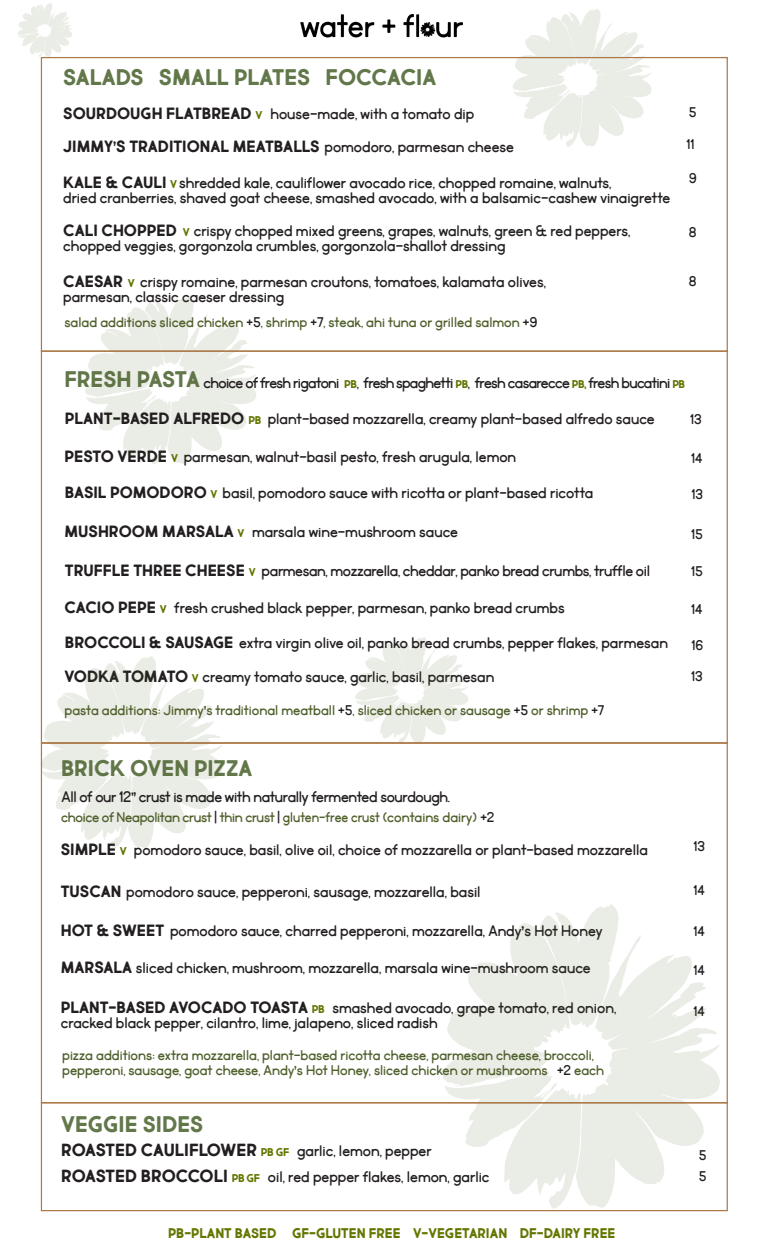
<style>
.page{position:relative;width:765px;height:1260px;background:#fff}
.page>*{position:absolute;margin:0;border:0;box-sizing:border-box;transform-origin:0 0}
.t1{font:22.5px "Market Fresh Bold All Caps";color:#62774a}
.t2{font:16.25px "Market Fresh";color:#231f20}
.t3{font:16.25px "Market Fresh";letter-spacing:-.02em;color:#231f20}
.t4{font:16.25px "Market Fresh";letter-spacing:-.04em;color:#231f20}
.t5{font:16.25px "Market Fresh Bold All Caps";color:#231f20}
.t6{font:15px "Market Fresh";color:#51612d}
.t7{font:15px "Market Fresh";letter-spacing:-.02em;color:#51612d}
.t8{font:700 15px "Market Fresh";color:#637600}
.t9{font:15px "Market Fresh";color:#231f20}
.s1{font-family:"Market Fresh Bold All Caps"}
.s2{font-family:"Market Fresh Bold All Caps";font-size:11.25px;color:#637600}
.s3{font-family:"Market Fresh"}
.s4{color:#231f20}
.s5{font-family:"Market Fresh Bold All Caps";font-size:17.5px}
</style>
<div class="page">
<img style="left:301px;top:13px;width:162px;height:25px">
<svg style="left:619px;top:935px;width:101px;height:249px;fill:#eaece6"></svg>
<svg style="left:663px;top:987px;width:14px;height:13px"></svg>
<svg style="left:686px;top:1033px;width:9px;height:2px"></svg>
<svg style="left:664px;top:959px;width:7px;height:6px"></svg>
<svg style="left:443px;top:904px;width:176px;height:305px"></svg>
<svg style="left:85px;top:297px;width:172px;height:167px"></svg>
<svg style="left:355px;top:637px;width:114px;height:104px"></svg>
<svg style="left:513px;top:9px;width:139px;height:138px"></svg>
<svg style="left:18px;top:3px;width:54px;height:54px"></svg>
<svg style="left:41px;top:656px;width:189px;height:345px"></svg>
<div style="left:41px;top:1102px;width:687px;height:109px;border:1px solid #ac7a49"></div>
<p class="t1" style="left:63px;top:60px;width:375px">SALADS SMALL PLATES FOCCACIA</p>
<p class="t2" style="left:63px;top:103px;width:413px"><span class="s1">SOURDOUGH FLATBREAD</span> <span class="s2">V</span> house-made, with a tomato dip</p>
<p class="t9" style="left:689px;top:102px;width:9px">5</p>
<p class="t5" style="left:63px;top:134px;width:452px">JIMMY’S TRADITIONAL MEATBALLS <span class="s3">pomodoro, parmesan cheese</span></p>
<p class="t9" style="left:686px;top:135px;width:10px">11</p>
<p class="t2" style="left:63px;top:172px;width:550px"><span class="s1">KALE &amp; CAULI</span> <span class="s2">V</span> shredded kale, cauliflower avocado rice, chopped romaine, walnuts,</p>
<p class="t2" style="left:63px;top:187px;width:609px">dried cranberries, shaved goat cheese, smashed avocado, with a balsamic-cashew vinaigrette</p>
<p class="t2" style="left:63px;top:221px;width:569px"><span class="s1">CALI CHOPPED</span> <span class="s2">V</span> crispy chopped mixed greens, grapes, walnuts, green &amp; red peppers,</p>
<p class="t2" style="left:63px;top:236px;width:444px">chopped veggies, gorgonzola crumbles, gorgonzola-shallot dressing</p>
<p class="t2" style="left:63px;top:271px;width:484px"><span class="s1">CAESAR</span> <span class="s2">V</span> crispy romaine, parmesan croutons, tomatoes, kalamata olives,</p>
<p class="t2" style="left:63px;top:286px;width:223px">parmesan, classic caeser dressing</p>
<p class="t6" style="left:65px;top:313px;width:474px">salad additions sliced chicken <span class="s4">+5</span>, shrimp <span class="s4">+7</span>, steak, ahi tuna or grilled salmon <span class="s4">+9</span></p>
<p class="t9" style="left:689px;top:169px;width:9px">9</p>
<p class="t9" style="left:689px;top:223px;width:9px">8</p>
<p class="t9" style="left:689px;top:272px;width:9px">8</p>
<p class="t1" style="left:64px;top:363px;width:137px">FRESH PASTA</p>
<p class="t4" style="left:204px;top:372px;width:483px">choice of fresh rigatoni <span class="s2">PB</span>, freshspaghetti <span class="s2">PB</span>, fresh casarecce <span class="s2">PB,</span> fresh bucatini <span class="s2">PB</span></p>
<p class="t2" style="left:65px;top:409px;width:591px"><span class="s1">PLANT-BASED ALFREDO</span> <span class="s2">PB</span> plant-based mozzarella, creamy plant-based alfredo sauce</p>
<p class="t9" style="left:690px;top:409px;width:13px">13</p>
<p class="t2" style="left:64px;top:446px;width:453px"><span class="s1">PESTO VERDE</span> <span class="s2">V</span> parmesan, walnut-basil pesto, fresh arugula, lemon</p>
<p class="t9" style="left:691px;top:449px;width:13px">14</p>
<p class="t2" style="left:65px;top:483px;width:530px"><span class="s1">BASIL POMODORO</span> <span class="s2">V</span> basil, pomodoro sauce with ricotta or plant-based ricotta</p>
<p class="t9" style="left:691px;top:484px;width:13px">13</p>
<p class="t2" style="left:64px;top:522px;width:395px"><span class="s1">MUSHROOM MARSALA</span> <span class="s2">V</span> marsala wine-mushroom sauce</p>
<p class="t9" style="left:691px;top:524px;width:13px">15</p>
<p class="t3" style="left:65px;top:561px;width:587px"><span class="s1">TRUFFLE THREE CHEESE</span> <span class="s2">V</span> parmesan, mozzarella, cheddar, panko bread crumbs, truffle oil</p>
<p class="t9" style="left:691px;top:562px;width:13px">15</p>
<p class="t2" style="left:65px;top:598px;width:502px"><span class="s1">CACIO PEPE</span> <span class="s2">V</span> fresh crushed black pepper, parmesan, panko bread crumbs</p>
<p class="t9" style="left:691px;top:600px;width:13px">14</p>
<p class="t2" style="left:65px;top:633px;width:605px"><span class="s1">BROCCOLI &amp; SAUSAGE</span> extra virgin olive oil, panko bread crumbs, pepper flakes, parmesan</p>
<p class="t9" style="left:691px;top:636px;width:14px">16</p>
<p class="t2" style="left:64px;top:667px;width:431px"><span class="s1">VODKA TOMATO</span> <span class="s2">V</span> creamy tomato sauce, garlic, basil, parmesan</p>
<p class="t6" style="left:65px;top:701px;width:541px">pasta additions: Jimmy’s traditional meatball <span class="s4">+5</span>, sliced chicken or sausage <span class="s4">+5</span> or shrimp <span class="s4">+7</span></p>
<p class="t1" style="left:61px;top:751px;width:193px">BRICK OVEN PIZZA</p>
<p class="t3" style="left:61px;top:787px;width:390px">All of our 12” crust is made with naturally fermented sourdough.</p>
<p class="t7" style="left:61px;top:808px;width:435px">choice of Neapolitan crust <span class="s4">|</span> thin crust <span class="s4">|</span> gluten-free crust (contains dairy) <span class="s4">+2</span></p>
<p class="t2" style="left:61px;top:840px;width:589px"><span class="s1">SIMPLE</span> <span class="s2">V</span> pomodoro sauce, basil, olive oil, choice of mozzarella or plant-based mozzarella</p>
<p class="t2" style="left:61px;top:881px;width:421px"><span class="s1">TUSCAN</span> pomodoro sauce, pepperoni, sausage, mozzarella, basil</p>
<p class="t2" style="left:61px;top:920px;width:543px"><span class="s1">HOT &amp; SWEET</span> pomodoro sauce, charred pepperoni, mozzarella, Andy’s Hot Honey</p>
<p class="t2" style="left:61px;top:958px;width:531px"><span class="s1">MARSALA</span> sliced chicken, mushroom, mozzarella, marsala wine-mushroom sauce</p>
<p class="t2" style="left:61px;top:998px;width:557px"><span class="s1">PLANT-BASED AVOCADO TOASTA</span> <span class="s2">PB</span> smashed avocado, grape tomato, red onion,</p>
<p class="t2" style="left:61px;top:1013px;width:379px">cracked black pepper, cilantro, lime, jalapeno, sliced radish</p>
<p class="t6" style="left:62px;top:1046px;width:533px">pizza additions: extra mozzarella, plant-based ricotta cheese, parmesan cheese, broccoli,</p>
<p class="t6" style="left:62px;top:1061px;width:544px">pepperoni, sausage, goat cheese, Andy’s Hot Honey, sliced chicken or mushrooms <span class="s4">+2</span> each</p>
<p class="t1" style="left:61px;top:1107px;width:144px">VEGGIE SIDES</p>
<p class="t2" style="left:61px;top:1141px;width:372px"><span class="s5">ROASTED CAULIFLOWER</span> <span class="s2">PB GF</span> garlic, lemon, pepper</p>
<p class="t2" style="left:61px;top:1166px;width:430px"><span class="s5">ROASTED BROCCOLI</span> <span class="s2">PB GF</span> oil, red pepper flakes, lemon, garlic</p>
<p class="t8" style="left:168px;top:1223px;width:449px">PB-PLANT BASED GF-GLUTEN FREE V-VEGETARIAN DF-DAIRY FREE</p>
<p class="t9" style="left:691px;top:666px;width:13px">13</p>
<p class="t9" style="left:694px;top:837px;width:13px">13</p>
<p class="t9" style="left:694px;top:881px;width:13px">14</p>
<p class="t9" style="left:694px;top:922px;width:13px">14</p>
<p class="t9" style="left:694px;top:961px;width:13px">14</p>
<p class="t9" style="left:694px;top:1002px;width:13px">14</p>
<p class="t9" style="left:699px;top:1145px;width:9px">5</p>
<p class="t9" style="left:699px;top:1167px;width:9px">5</p>
</div>
